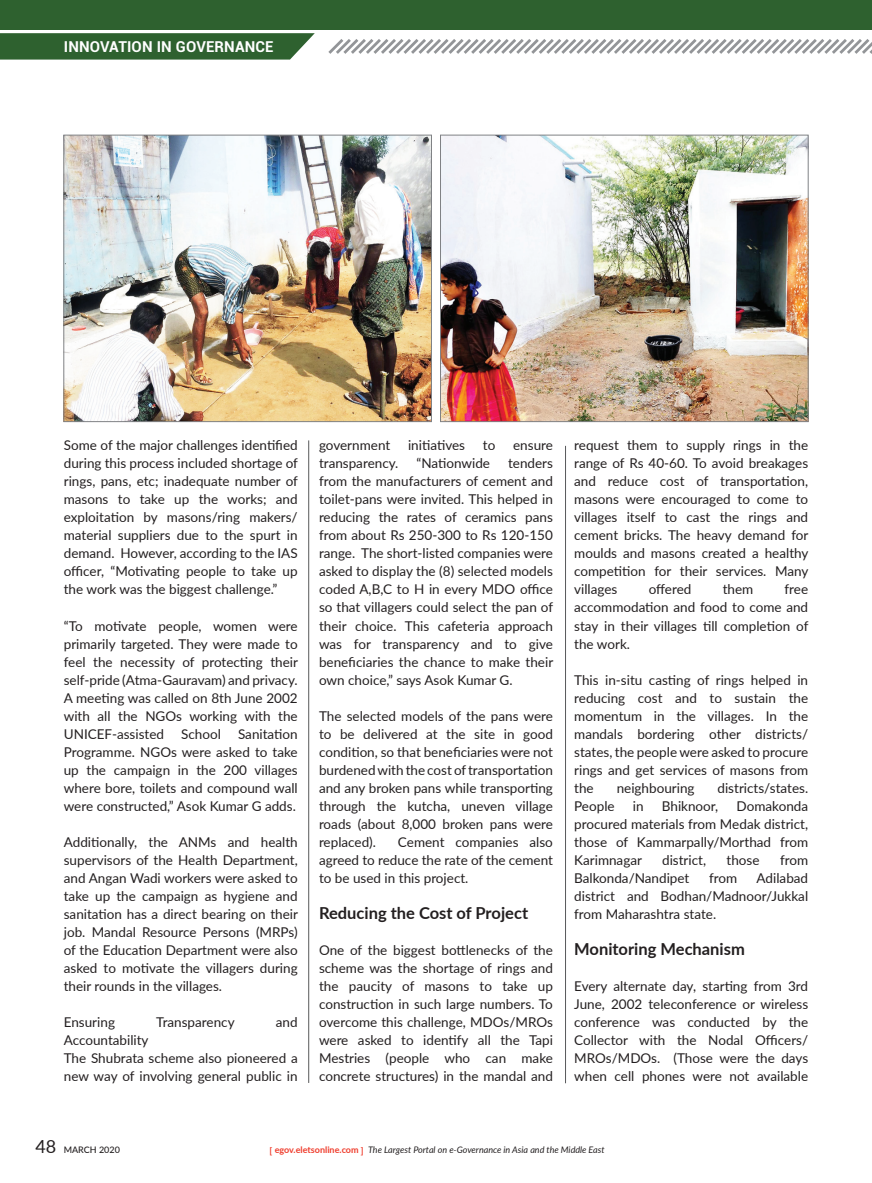
<style>
.page{position:relative;width:872px;height:1183px;background:#fff}
.page>*{position:absolute;margin:0;border:0;box-sizing:border-box;transform-origin:0 0}
.Body_Text-Om{font:700 16.5px "Lato";color:#231f20}
.t1{font:700 15px "Roboto";letter-spacing:.01em;color:#fff}
.Body_Text-Om-2{font:13.5px/18px "Lato";color:#231f20;text-align:justify}
.t2{font:italic 9px "Lato";color:#231f20}
.t3{font:500 9px "Lato";color:#231f20}
.s1{font-weight:400;font-size:18px}
.s2{font-weight:700;font-style:normal;color:#ef3e2e}
</style>
<div class="page">
<svg style="left:0;top:33px;width:315px;height:27px;background:#3a6a3b"></svg>
<div style="left:0;top:0;width:872px;height:30px;background:#2e612f"></div>
<svg style="left:328px;top:39px;width:544px;height:15px"></svg>
<hr style="left:565px;top:445px;width:1px;height:637px;background:#57585a">
<hr style="left:308px;top:440px;width:1px;height:642px;background:#57585a">
<img style="left:66px;top:137px;width:364px;height:282px">
<div style="left:64px;top:135px;width:368px;height:286px;border:1px solid #808285"></div>
<img style="left:442px;top:137px;width:364px;height:282px">
<div style="left:440px;top:135px;width:368px;height:286px;border:1px solid #808285"></div>
<p class="t1" style="left:64px;top:36px;width:211px">INNOVATION IN GOVERNANCE</p>
<p class="Body_Text-Om-2" style="left:64px;top:436px;width:236px">Some of the major challenges identified during this process included shortage of rings, pans, etc; inadequate number of masons to take up the works; and exploitation by masons/ring makers/ material suppliers due to the spurt in demand. However, according to the IAS officer, “Motivating people to take up the work was the biggest challenge.”</p>
<p class="Body_Text-Om-2" style="left:64px;top:616px;width:236px">“To motivate people, women were primarily targeted. They were made to feel the necessity of protecting their self-pride (Atma-Gauravam) and privacy.<br>A meeting was called on 8th June 2002 with all the NGOs working with the UNICEF-assisted</p>
<p class="Body_Text-Om-2" style="left:181px;top:724px;width:41px">School</p>
<p class="Body_Text-Om-2" style="left:64px;top:724px;width:235px;text-indent:174px">Sanitation Programme. NGOs were asked to take up the campaign in the 200 villages where bore, toilets and compound wall were constructed,” Asok Kumar G adds.</p>
<p class="Body_Text-Om-2" style="left:64px;top:832px;width:236px">Additionally, the ANMs and health supervisors of the Health Department, and Angan Wadi workers were asked to take up the campaign as hygiene and sanitation has a direct bearing on their job. Mandal Resource Persons (MRPs) of the Education Department were also asked to motivate the villagers during their rounds in the villages.</p>
<p class="Body_Text-Om-2" style="left:64px;top:1012px;width:53px">Ensuring</p>
<p class="Body_Text-Om-2" style="left:156px;top:1012px;width:80px">Transparency</p>
<p class="Body_Text-Om-2" style="left:276px;top:1012px;width:23px">and</p>
<p class="Body_Text-Om-2" style="left:64px;top:1030px;width:86px">Accountability</p>
<p class="Body_Text-Om-2" style="left:64px;top:1048px;width:235px">The Shubrata scheme also pioneered a new way of involving general public in</p>
<p class="Body_Text-Om-2" style="left:319px;top:436px;width:73px">government</p>
<p class="Body_Text-Om-2" style="left:408px;top:436px;width:59px">initiatives</p>
<p class="Body_Text-Om-2" style="left:483px;top:436px;width:14px">to</p>
<p class="Body_Text-Om-2" style="left:513px;top:436px;width:41px">ensure</p>
<p class="Body_Text-Om-2" style="left:319px;top:454px;width:81px">transparency.</p>
<p class="Body_Text-Om-2" style="left:416px;top:454px;width:75px">“Nationwide</p>
<p class="Body_Text-Om-2" style="left:319px;top:454px;width:236px;text-indent:189px">tenders from the manufacturers of cement and toilet-pans were invited. This helped in reducing the rates of ceramics pans from about Rs 250-300 to Rs 120-150 range. The short-listed companies were asked to display the (8) selected models coded A,B,C to H in every MDO office so that villagers could select the pan of their choice. This cafeteria approach was for transparency and to give beneficiaries the chance to make their own choice,” says Asok Kumar G.</p>
<p class="Body_Text-Om-2" style="left:319px;top:706px;width:235px">The selected models of the pans were to be delivered at the site in good condition, so that beneficiaries were not burdened with the cost of transportation and any broken pans while transporting through the kutcha, uneven village roads (about 8,000 broken pans were replaced).</p>
<p class="Body_Text-Om-2" style="left:319px;top:832px;width:235px;text-indent:79px">Cement companies also agreed to reduce the rate of the cement to be used in this project.</p>
<p class="Body_Text-Om" style="left:319px;top:900px;width:211px">Reducing the Cost of Project</p>
<p class="Body_Text-Om-2" style="left:319px;top:940px;width:235px">One of the biggest bottlenecks of the scheme was the shortage of rings and the paucity of masons to take up construction in such large numbers. To overcome this challenge, MDOs/MROs were asked to identify all the Tapi Mestries (people who can make concrete structures) in the mandal and</p>
<p class="Body_Text-Om-2" style="left:574px;top:436px;width:236px">request them to supply rings in the range of Rs 40-60. To avoid breakages and reduce cost of transportation, masons were encouraged to come to villages itself to cast the rings and cement bricks. The heavy demand for moulds and masons created a healthy competition for their services. Many villages</p>
<p class="Body_Text-Om-2" style="left:648px;top:580px;width:44px">offered</p>
<p class="Body_Text-Om-2" style="left:722px;top:580px;width:32px">them</p>
<p class="Body_Text-Om-2" style="left:574px;top:580px;width:236px;text-indent:210px">free accommodation and food to come and stay in their villages till completion of the work.</p>
<p class="Body_Text-Om-2" style="left:574px;top:670px;width:235px">This in-situ casting of rings helped in reducing cost and to sustain the momentum in the villages. In the mandals bordering other districts/ states, the people were asked to procure rings and get services of masons from the</p>
<p class="Body_Text-Om-2" style="left:616px;top:778px;width:79px">neighbouring</p>
<p class="Body_Text-Om-2" style="left:717px;top:778px;width:92px">districts/states.</p>
<p class="Body_Text-Om-2" style="left:574px;top:796px;width:235px;text-indent:162px">Domakonda procured materials from Medak district, those of Kammarpally/Morthad from Karimnagar</p>
<p class="Body_Text-Om-2" style="left:574px;top:796px;width:42px">People</p>
<p class="Body_Text-Om-2" style="left:633px;top:796px;width:12px">in</p>
<p class="Body_Text-Om-2" style="left:662px;top:796px;width:58px">Bhiknoor,</p>
<p class="Body_Text-Om-2" style="left:662px;top:850px;width:45px">district,</p>
<p class="Body_Text-Om-2" style="left:726px;top:850px;width:34px">those</p>
<p class="Body_Text-Om-2" style="left:780px;top:850px;width:30px">from</p>
<p class="Body_Text-Om-2" style="left:574px;top:868px;width:117px">Balkonda/Nandipet</p>
<p class="Body_Text-Om-2" style="left:709px;top:868px;width:30px">from</p>
<p class="Body_Text-Om-2" style="left:574px;top:868px;width:235px;text-indent:182px">Adilabad district and Bodhan/Madnoor/Jukkal from Maharashtra state.</p>
<p class="Body_Text-Om" style="left:574px;top:936px;width:172px">Monitoring Mechanism</p>
<p class="Body_Text-Om-2" style="left:574px;top:976px;width:235px">Every alternate day, starting from 3rd June, 2002 teleconference or wireless conference was conducted by the Collector with the Nodal Officers/ MROs/MDOs. (Those were the days when cell phones were not available</p>
<p class="t3" style="left:35px;top:1142px;width:86px"><span class="s1">48</span> MARCH 2020</p>
<p class="t2" style="left:269px;top:1142px;width:336px"><span class="s2">[ egov.eletsonline.com ]</span> The Largest Portal on e-Governance in Asia and the Middle East</p>
</div>
